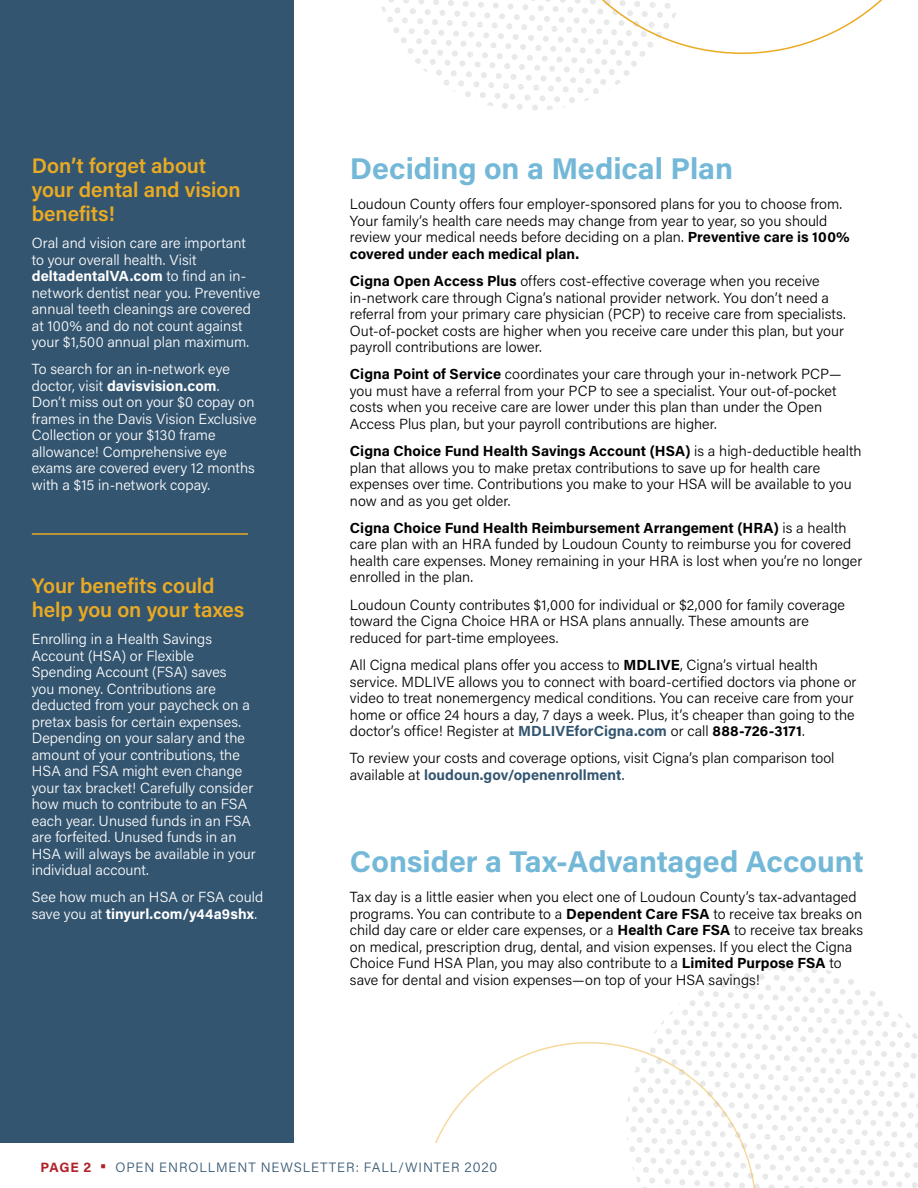
<style>
.page{position:relative;width:918px;height:1188px;background:#fff}
.page>*{position:absolute;margin:0;border:0;box-sizing:border-box;transform-origin:0 0}
.t1{font:30px "Acumin Variable Concept";letter-spacing:.05em;color:#74b8d8}
.t2{font:21px/24px "Acumin Variable Concept";letter-spacing:.035em;color:#eaaa22}
.t3{font:14.7px/16.5px "Acumin Variable Concept";letter-spacing:.01em;color:#000}
.t4{font:14.7px/16.5px "Acumin Variable Concept";letter-spacing:.01em;color:#fff}
.t5{font:13.5px "Acumin Variable Concept";letter-spacing:.07em;color:#345570}
.s1{color:#345570}
.s2{color:#b22028}
.s3{font-size:16.5px;color:#b22028}
</style>
<div class="page">
<svg style="left:654px;top:965px;width:264px;height:223px"></svg>
<svg style="left:380px;top:6px;width:6px;height:7px"></svg>
<div style="left:0;top:0;width:294px;height:1144px;background:#345570"></div>
<svg style="left:387px;top:0;width:496px;height:111px"></svg>
<svg style="left:435px;top:1036px;width:327px;height:152px"></svg>
<div style="left:0;top:1144px;width:559px;height:44px;background:#fff"></div>
<hr style="left:32px;top:533px;width:216px;height:2px;background:#eaaa22">
<h2 class="t2" style="left:32px;top:153px;width:210px">Don’t forget about your dental and vision benefits!</h2>
<p class="t4" style="left:32px;top:234px;width:230px">Oral and vision care are important to your overall health. Visit deltadentalVA.com to find an in&shy;network dentist near you. Preventive annual teeth cleanings are covered at 100% and do not count against your $1,500 annual plan maximum.</p>
<p class="t4" style="left:32px;top:361px;width:226px">To search for an in-network eye doctor, visit davisvision.com.<br>Don’t miss out on your $0 copay on frames in the Davis Vision Exclusive<br>Collection or your $130 frame allowance! Comprehensive eye exams are covered every 12 months with a $15 in-network copay.</p>
<h2 class="t2" style="left:32px;top:573px;width:213px">Your benefits could help you on your taxes</h2>
<p class="t4" style="left:32px;top:630px;width:225px">Enrolling in a Health Savings<br>Account (HSA) or Flexible<br>Spending Account (FSA) saves<br>you money. Contributions are deducted from your paycheck on a pretax basis for certain expenses.<br>Depending on your salary and the amount of your contributions, the<br>HSA and FSA might even change your tax bracket! Carefully consider how much to contribute to an FSA each year. Unused funds in an FSA are forfeited. Unused funds in an<br>HSA will always be available in your individual account.</p>
<p class="t4" style="left:32px;top:888px;width:233px">See how much an HSA or FSA could save you at tinyurl.com/y44a9shx.</p>
<h1 class="t1" style="left:350px;top:148px;width:383px">Deciding on a Medical Plan</h1>
<p class="t3" style="left:350px;top:195px;width:500px">Loudoun County offers four employer-sponsored plans for you to choose from.<br>Your family’s health care needs may change from year to year, so you should review your medical needs before deciding on a plan. Preventive care is 100% covered under each medical plan.</p>
<p class="t3" style="left:350px;top:272px;width:497px">Cigna Open Access Plus offers cost-effective coverage when you receive in-network care through Cigna’s national provider network. You don’t need a referral from your primary care physician (PCP) to receive care from specialists.<br>Out-of-pocket costs are higher when you receive care under this plan, but your payroll contributions are lower.</p>
<p class="t3" style="left:350px;top:365px;width:493px">Cigna Point of Service coordinates your care through your in-network PCP— you must have a referral from your PCP to see a specialist. Your out-of-pocket costs when you receive care are lower under this plan than under the Open Access Plus plan, but your payroll contributions are higher.</p>
<p class="t3" style="left:350px;top:442px;width:513px">Cigna Choice Fund Health Savings Account (HSA) is a high-deductible health plan that allows you to make pretax contributions to save up for health care expenses over time. Contributions you make to your HSA will be available to you now and as you get older.</p>
<p class="t3" style="left:350px;top:519px;width:514px">Cigna Choice Fund Health Reimbursement Arrangement (HRA) is a health care plan with an HRA funded by Loudoun County to reimburse you for covered health care expenses. Money remaining in your HRA is lost when you’re no longer enrolled in the plan.</p>
<p class="t3" style="left:350px;top:596px;width:496px">Loudoun County contributes $1,000 for individual or $2,000 for family coverage toward the Cigna Choice HRA or HSA plans annually. These amounts are reduced for part-time employees.</p>
<p class="t3" style="left:350px;top:656px;width:508px">All Cigna medical plans offer you access to MDLIVE, Cigna’s virtual health service. MDLIVE allows you to connect with board-certified doctors via phone or video to treat nonemergency medical conditions. You can receive care from your home or office 24 hours a day, 7 days a week. Plus, it’s cheaper than going to the doctor’s office! Register at <span class="s1">MDLIVEforCigna.com</span> or call 888-726-3171.</p>
<p class="t3" style="left:350px;top:749px;width:486px">To review your costs and coverage options, visit Cigna’s plan comparison tool available at <span class="s1">loudoun.gov/openenrollment</span>.</p>
<h1 class="t1" style="left:350px;top:841px;width:513px">Consider a Tax-Advantaged Account</h1>
<p class="t3" style="left:350px;top:888px;width:514px">Tax day is a little easier when you elect one of Loudoun County’s tax-advantaged programs. You can contribute to a Dependent Care FSA to receive tax breaks on child day care or elder care expenses, or a Health Care FSA to receive tax breaks on medical, prescription drug, dental, and vision expenses. If you elect the Cigna Choice Fund HSA Plan, you may also contribute to a Limited Purpose FSA to save for dental and vision expenses—on top of your HSA savings!</p>
<p class="t5" style="left:40px;top:1158px;width:458px"><span class="s2">PAGE 2</span> <span class="s3">•</span> OPEN ENROLLMENT NEWSLETTER: FALL/WINTER 2020</p>
</div>
